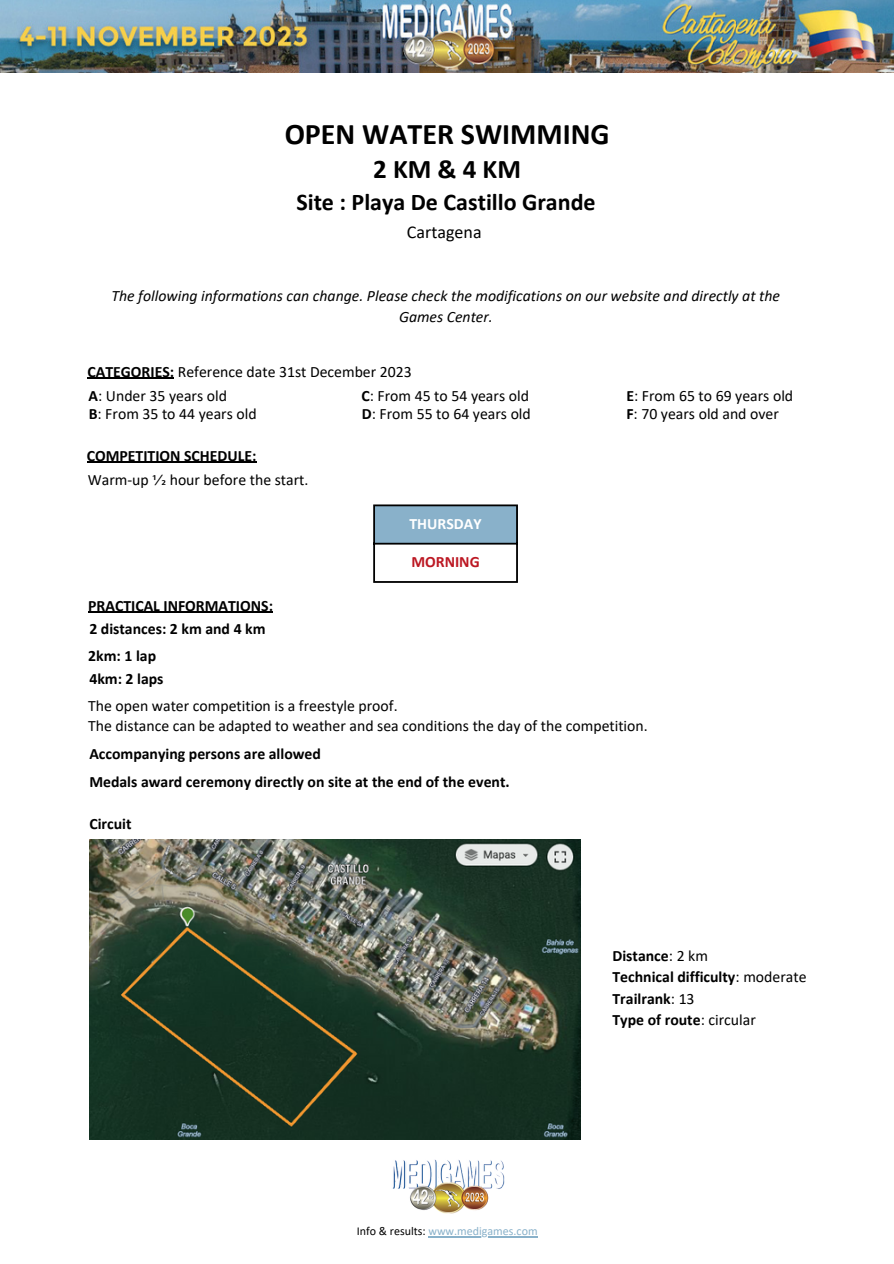
<style>
.page{position:relative;width:894px;height:1264px;background:#fff}
.page>*{position:absolute;margin:0;border:0;box-sizing:border-box;transform-origin:0 0}
.t1{font:700 30px "Calibri";color:#000}
.t2{font:700 27px "Calibri";color:#000}
.t3{font:700 24px "Calibri";color:#000}
.t4{font:18px "Calibri";color:#000}
.t5{font:15.75px "Calibri";color:#000}
.t6{font:700 15.75px "Calibri";color:#000}
.t7{font:italic 15.75px/21.5px "Calibri";color:#000;text-align:center}
.t8{font:700 15.75px "Calibri";color:#fff}
.t9{font:700 15.75px "Calibri";color:#bc1823}
.t10{font:12px "Calibri";color:#89b1ca}
.s1{font-weight:700}
.s2{font-weight:400}
.s3{color:#000}
</style>
<div class="page">
<img style="left:0;top:0;width:893px;height:72px">
<div style="left:374px;top:505px;width:143px;height:39px;background:#89b1ca"></div>
<hr style="left:373px;top:506px;width:2px;height:75px;background:#000">
<hr style="left:516px;top:506px;width:1px;height:75px;background:#000">
<hr style="left:373px;top:504px;width:144px;height:2px;background:#000">
<hr style="left:373px;top:543px;width:144px;height:1px;background:#000">
<hr style="left:373px;top:581px;width:144px;height:2px;background:#000">
<hr style="left:428px;top:1236px;width:109px;height:1px;background:#89b1ca">
<img style="left:387px;top:1138px;width:119px;height:100px">
<img style="left:89px;top:839px;width:491px;height:299px">
<hr style="left:88px;top:611px;width:185px;height:2px;background:#000">
<hr style="left:87px;top:378px;width:87px;height:1px;background:#000">
<hr style="left:87px;top:462px;width:169px;height:1px;background:#000">
<p class="t1" style="left:284px;top:121px;width:326px">OPEN WATER SWIMMING</p>
<p class="t2" style="left:373px;top:157px;width:149px">2 KM &amp; 4 KM</p>
<p class="t3" style="left:296px;top:192px;width:301px">Site : Playa De Castillo Grande</p>
<p class="t4" style="left:407px;top:225px;width:76px">Cartagena</p>
<p class="t7" style="left:111px;top:286px;width:670px">The following informations can change. Please check the modifications on our website and directly at the<br>Games Center.</p>
<p class="t5" style="left:87px;top:365px;width:325px"><span class="s1">CATEGORIES:</span> Reference date 31st December 2023</p>
<p class="t5" style="left:89px;top:389px;width:140px"><span class="s1">A</span>: Under 35 years old</p>
<p class="t5" style="left:89px;top:407px;width:169px"><span class="s1">B</span>: From 35 to 44 years old</p>
<p class="t5" style="left:361px;top:389px;width:169px"><span class="s1">C</span>: From 45 to 54 years old</p>
<p class="t5" style="left:362px;top:407px;width:170px"><span class="s1">D</span>: From 55 to 64 years old</p>
<p class="t6" style="left:87px;top:449px;width:171px">COMPETITION SCHEDULE:</p>
<p class="t5" style="left:88px;top:473px;width:222px">Warm-up 1⁄2 hour before the start.</p>
<p class="t8" style="left:409px;top:517px;width:73px">THURSDAY</p>
<p class="t9" style="left:411px;top:555px;width:70px">MORNING</p>
<p class="t5" style="left:626px;top:389px;width:168px"><span class="s1">E</span>: From 65 to 69 years old</p>
<p class="t5" style="left:626px;top:407px;width:154px"><span class="s1">F</span>: 70 years old and over</p>
<p class="t6" style="left:88px;top:598px;width:186px">PRACTICAL INFORMATIONS:</p>
<p class="t6" style="left:89px;top:622px;width:178px">2 distances: 2 km and 4 km</p>
<p class="t6" style="left:88px;top:649px;width:69px">2km: 1 lap</p>
<p class="t6" style="left:89px;top:672px;width:76px">4km: 2 laps</p>
<p class="t5" style="left:88px;top:699px;width:311px">The open water competition is a freestyle proof.</p>
<p class="t5" style="left:88px;top:719px;width:561px">The distance can be adapted to weather and sea conditions the day of the competition.</p>
<p class="t6" style="left:89px;top:747px;width:233px">Accompanying persons are allowed</p>
<p class="t6" style="left:89px;top:774px;width:422px">Medals award ceremony directly on site at the end of the event.</p>
<p class="t6" style="left:89px;top:816px;width:44px">Circuit</p>
<p class="t6" style="left:612px;top:949px;width:97px">Distance<span class="s2">: 2 km</span></p>
<p class="t6" style="left:612px;top:970px;width:195px">Technical difficulty<span class="s2">: moderate</span></p>
<p class="t6" style="left:612px;top:991px;width:84px">Trailrank<span class="s2">: 13</span></p>
<p class="t6" style="left:612px;top:1013px;width:145px">Type of route<span class="s2">: circular</span></p>
<p class="t10" style="left:357px;top:1226px;width:182px"><span class="s3">Info &amp; results:</span> www.medigames.com</p>
</div>
